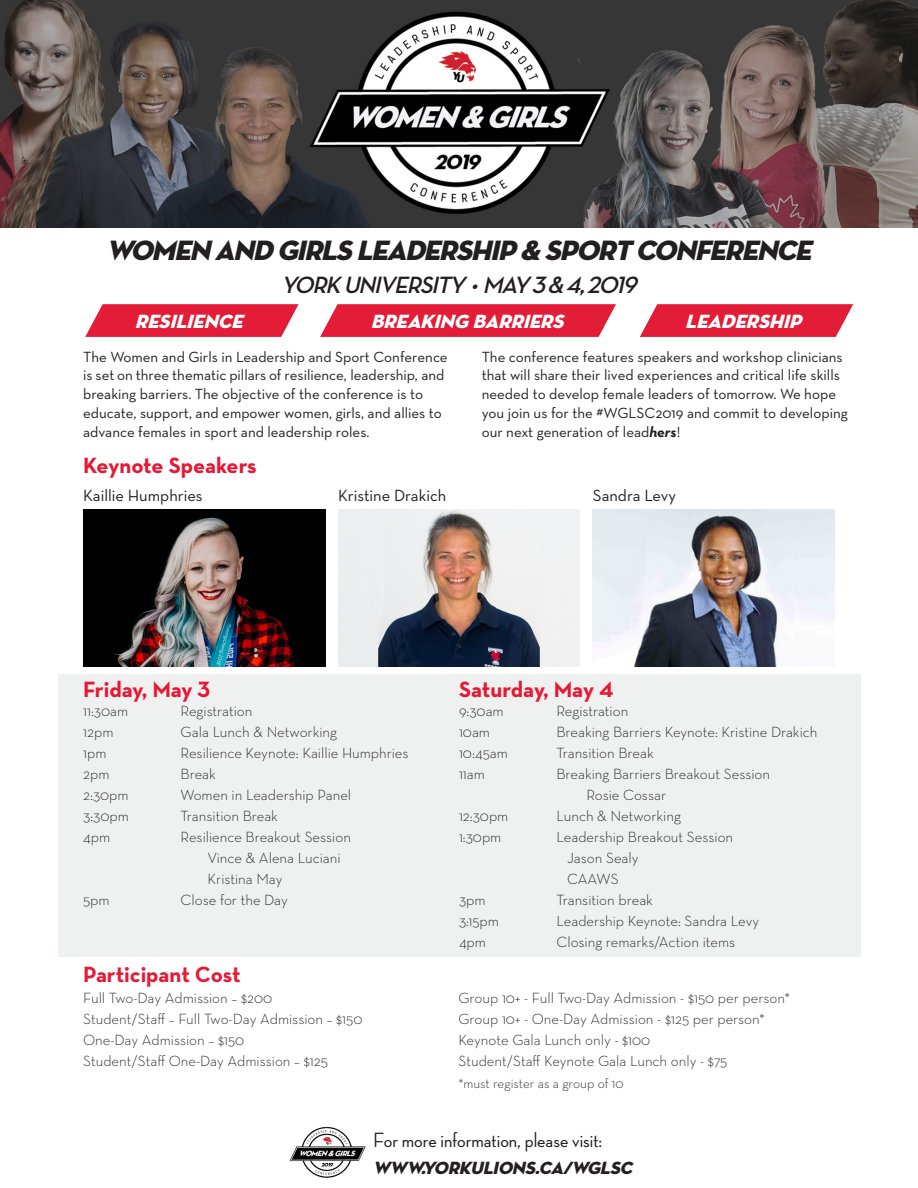
<style>
.page{position:relative;width:918px;height:1188px;background:#fff}
.page>*{position:absolute;margin:0;border:0;box-sizing:border-box;transform-origin:0 0}
.t1{font:italic 28.5px "Neutraface Display Titling";color:#231f20}
.t2{font:italic 700 24px "Neutraface Display";color:#231f20}
.t3{font:700 22.5px "Neutraface Text";letter-spacing:-.01em;color:#e51836}
.t4{font:700 22.5px "Neutraface Text";letter-spacing:-.005em;color:#e31d38}
.t5{font:500 21px "Neutraface Display";color:#231f20}
.t6{font:italic 19.5px "Neutraface Display Titling";color:#fff}
.t7{font:italic 18px "Neutraface Display Titling";color:#231f20}
.t8{font:16.5px "Neutraface Text";color:#231f20}
.t9{font:300 15px "Neutraface Text";color:#231f20}
.t10{font:15px/18.8px "Neutraface Text";color:#231f20}
.t11{font:300 13.5px "Neutraface Text";color:#231f20}
.s1{font-weight:700;font-style:italic}
</style>
<div class="page">
<img style="left:289px;top:1126px;width:77px;height:52px">
<svg style="left:85px;top:304px;width:214px;height:33px;background:#e5314a"></svg>
<svg style="left:640px;top:304px;width:213px;height:33px;background:#e53049"></svg>
<div style="left:58px;top:674px;width:802px;height:283px;background:#eff0f0"></div>
<svg style="left:320px;top:304px;width:296px;height:33px;background:#e52b45"></svg>
<img style="left:0;top:0;width:918px;height:228px">
<img style="left:83px;top:510px;width:242px;height:157px">
<img style="left:338px;top:510px;width:242px;height:157px">
<img style="left:593px;top:510px;width:242px;height:157px">
<p class="t1" style="left:107px;top:232px;width:714px">WOMEN AND GIRLSLEADERSHIP &amp; SPORTCONFERENCE</p>
<p class="t2" style="left:281px;top:271px;width:363px">YORK UNIVERSITY •MAY 3&amp; 4,2019</p>
<p class="t6" style="left:135px;top:309px;width:116px">RESILIENCE</p>
<p class="t6" style="left:371px;top:309px;width:201px">BREAKING BARRIERS</p>
<p class="t6" style="left:685px;top:309px;width:124px">LEADERSHIP</p>
<p class="t10" style="left:83px;top:347px;width:366px">The Women and Girls in Leadership and Sport Conference is set on three thematic pillars of resilience, leadership, and breaking barriers. The objective of the conference is to educate, support, and empower women, girls, and allies to advance females in sport and leadership roles.</p>
<p class="t10" style="left:482px;top:347px;width:368px">The conference features speakers and workshop clinicians that will share their lived experiences and critical life skills needed to develop female leaders of tomorrow. We hope you join us for the #WGLSC2019 and commit to developing our next generation of lead<span class="s1">hers</span>!</p>
<p class="t3" style="left:83px;top:451px;width:175px">Keynote Speakers</p>
<p class="t8" style="left:83px;top:485px;width:121px">Kaillie Humphries</p>
<p class="t8" style="left:338px;top:485px;width:110px">Kristine Drakich</p>
<p class="t8" style="left:593px;top:485px;width:85px">Sandra Levy</p>
<p class="t3" style="left:83px;top:675px;width:129px">Friday, May 3</p>
<p class="t3" style="left:459px;top:675px;width:156px">Saturday, May 4</p>
<p class="t9" style="left:83px;top:702px;width:47px">11:30am</p>
<p class="t9" style="left:181px;top:702px;width:73px">Registration</p>
<p class="t9" style="left:83px;top:723px;width:32px">12pm</p>
<p class="t9" style="left:181px;top:723px;width:158px">Gala Lunch &amp; Networking</p>
<p class="t9" style="left:83px;top:744px;width:25px">1pm</p>
<p class="t9" style="left:181px;top:744px;width:229px">Resilience Keynote: Kaillie Humphries</p>
<p class="t9" style="left:83px;top:765px;width:28px">2pm</p>
<p class="t9" style="left:181px;top:765px;width:37px">Break</p>
<p class="t9" style="left:83px;top:786px;width:47px">2:30pm</p>
<p class="t9" style="left:181px;top:786px;width:172px">Women in Leadership Panel</p>
<p class="t9" style="left:83px;top:807px;width:47px">3:30pm</p>
<p class="t9" style="left:181px;top:807px;width:99px">Transition Break</p>
<p class="t9" style="left:83px;top:828px;width:28px">4pm</p>
<p class="t9" style="left:181px;top:828px;width:172px">Resilience Breakout Session</p>
<p class="t9" style="left:208px;top:849px;width:134px">Vince &amp; Alena Luciani</p>
<p class="t9" style="left:208px;top:870px;width:76px">Kristina May</p>
<p class="t9" style="left:83px;top:891px;width:28px">5pm</p>
<p class="t9" style="left:181px;top:891px;width:109px">Close for the Day</p>
<p class="t4" style="left:83px;top:960px;width:159px">Participant Cost</p>
<p class="t9" style="left:83px;top:988px;width:191px">Full Two-Day Admission – $200</p>
<p class="t9" style="left:83px;top:1009px;width:281px">Student/Staff – Full Two-Day Admission – $150</p>
<p class="t9" style="left:83px;top:1030px;width:163px">One-Day Admission – $150</p>
<p class="t9" style="left:83px;top:1051px;width:246px">Student/Staff One-Day Admission – $125</p>
<p class="t9" style="left:459px;top:702px;width:46px">9:30am</p>
<p class="t9" style="left:556px;top:702px;width:73px">Registration</p>
<p class="t9" style="left:459px;top:723px;width:33px">10am</p>
<p class="t9" style="left:556px;top:723px;width:262px">Breaking Barriers Keynote: Kristine Drakich</p>
<p class="t9" style="left:459px;top:744px;width:50px">10:45am</p>
<p class="t9" style="left:556px;top:744px;width:99px">Transition Break</p>
<p class="t9" style="left:459px;top:765px;width:27px">11am</p>
<p class="t9" style="left:556px;top:765px;width:215px">Breaking Barriers Breakout Session</p>
<p class="t9" style="left:586px;top:786px;width:81px">Rosie Cossar</p>
<p class="t9" style="left:459px;top:807px;width:51px">12:30pm</p>
<p class="t9" style="left:556px;top:807px;width:126px">Lunch &amp; Networking</p>
<p class="t9" style="left:459px;top:828px;width:44px">1:30pm</p>
<p class="t9" style="left:556px;top:828px;width:178px">Leadership Breakout Session</p>
<p class="t9" style="left:567px;top:849px;width:73px">Jason Sealy</p>
<p class="t9" style="left:567px;top:870px;width:53px">CAAWS</p>
<p class="t9" style="left:459px;top:891px;width:28px">3pm</p>
<p class="t9" style="left:556px;top:891px;width:98px">Transition break</p>
<p class="t9" style="left:459px;top:912px;width:42px">3:15pm</p>
<p class="t9" style="left:556px;top:912px;width:204px">Leadership Keynote: Sandra Levy</p>
<p class="t9" style="left:459px;top:933px;width:28px">4pm</p>
<p class="t9" style="left:556px;top:933px;width:180px">Closing remarks/Action items</p>
<p class="t9" style="left:458px;top:988px;width:333px">Group 10+ - Full Two-Day Admission - $150 per person*</p>
<p class="t9" style="left:458px;top:1009px;width:308px">Group 10+ - One-Day Admission - $125 per person*</p>
<p class="t9" style="left:458px;top:1030px;width:193px">Keynote Gala Lunch only - $100</p>
<p class="t9" style="left:458px;top:1051px;width:270px">Student/Staff Keynote Gala Lunch only - $75</p>
<p class="t11" style="left:458px;top:1075px;width:167px">*must register as a group of 10</p>
<p class="t5" style="left:373px;top:1128px;width:231px">For more information, please visit:</p>
<p class="t7" style="left:373px;top:1157px;width:266px">WWW.YORKULIONS.CA/WGLSC</p>
</div>
